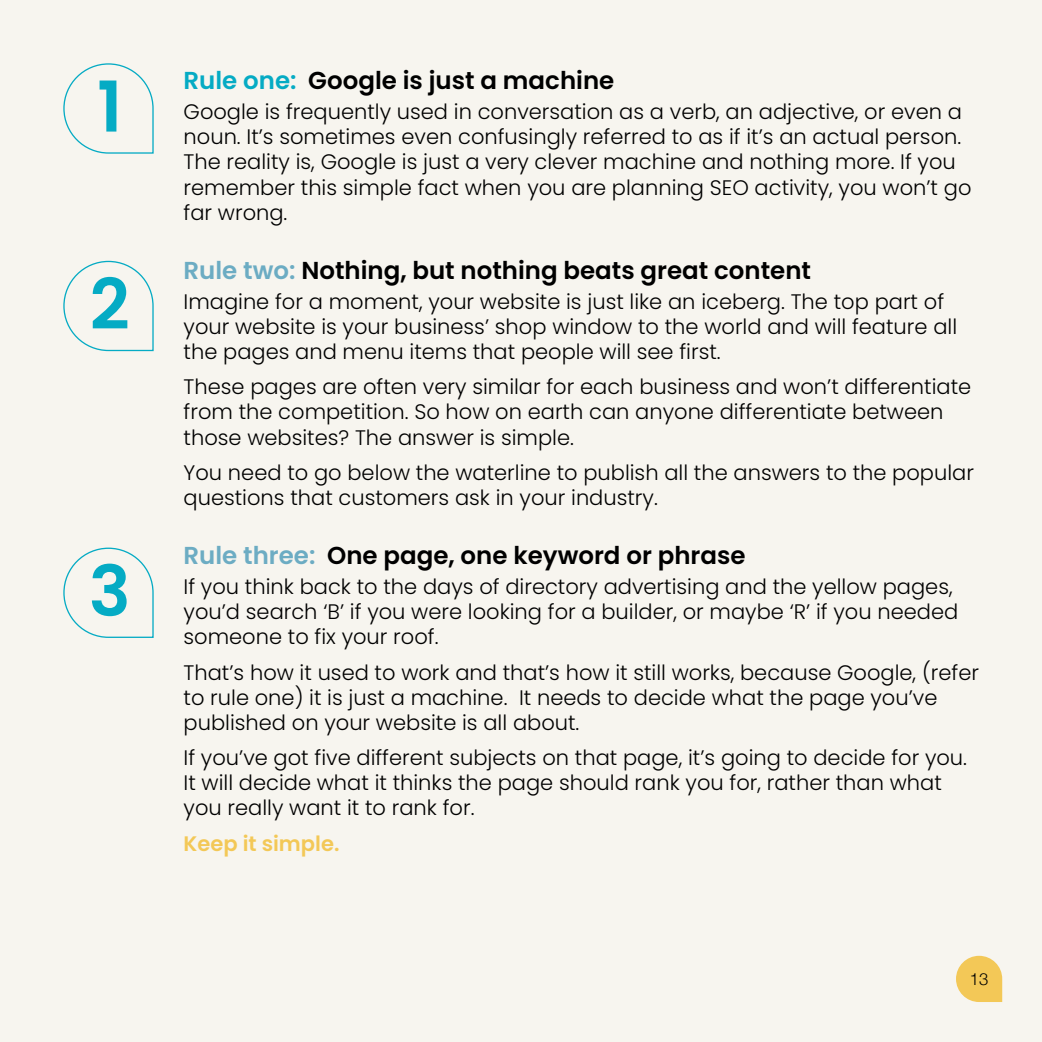
<style>
.page{position:relative;width:1042px;height:1042px;background:#f7f5ef}
.page>*{position:absolute;margin:0;border:0;box-sizing:border-box;transform-origin:0 0}
.t1{font:600 70px "Poppins";color:#05abc4}
.t2{font:600 24.5px "Poppins";color:#000}
.t3{font:300 21px/25.2px "Poppins";color:#000}
.t4{font:600 21px "Poppins";color:#f3c857}
.t5{font:300 16.62px "Helvetica Neue";color:#000}
.s1{color:#05abc4}
.s2{color:#6cacc3}
</style>
<div class="page">
<svg style="left:956px;top:956px;width:46px;height:46px;background:#f3cf6e"></svg>
<svg style="left:63px;top:63px;width:91px;height:91px"></svg>
<svg style="left:63px;top:260px;width:91px;height:92px"></svg>
<svg style="left:63px;top:547px;width:91px;height:91px"></svg>
<h1 class="t1" style="left:97px;top:66px;width:27px">1</h1>
<p class="t2" style="left:184px;top:66px;width:432px"><span class="s1">Rule one:</span> Google is just a machine</p>
<p class="t3" style="left:184px;top:99px;width:789px">Google is frequently used in conversation as a verb, an adjective, or even a noun. It’s sometimes even confusingly referred to as if it’s an actual person.<br>The reality is, Google is just a very clever machine and nothing more. If you remember this simple fact when you are planning SEO activity, you won’t go far wrong.</p>
<p class="t2" style="left:184px;top:256px;width:629px"><span class="s2">Rule two:</span> Nothing, but nothing beats great content</p>
<p class="t3" style="left:184px;top:289px;width:775px">Imagine for a moment, your website is just like an iceberg. The top part of your website is your business’ shop window to the world and will feature all the pages and menu items that people will see first.</p>
<p class="t3" style="left:184px;top:374px;width:789px">These pages are often very similar for each business and won’t differentiate from the competition. So how on earth can anyone differentiate between those websites? The answer is simple.</p>
<p class="t3" style="left:184px;top:460px;width:792px">You need to go below the waterline to publish all the answers to the popular questions that customers ask in your industry.</p>
<p class="t2" style="left:184px;top:541px;width:563px"><span class="s2">Rule three:</span> One page, one keyword or phrase</p>
<p class="t3" style="left:184px;top:574px;width:776px">If you think back to the days of directory advertising and the yellow pages, you’d search ‘B’ if you were looking for a builder, or maybe ‘R’ if you needed someone to fix your roof.</p>
<p class="t3" style="left:184px;top:660px;width:797px">That’s how it used to work and that’s how it still works, because Google, (refer to rule one) it is just a machine. It needs to decide what the page you’ve published on your website is all about.</p>
<p class="t3" style="left:184px;top:745px;width:785px">If you’ve got five different subjects on that page, it’s going to decide for you.<br>It will decide what it thinks the page should rank you for, rather than what you really want it to rank for.</p>
<p class="t4" style="left:184px;top:831px;width:157px">Keep it simple.</p>
<h1 class="t1" style="left:90px;top:264px;width:42px">2</h1>
<h1 class="t1" style="left:89px;top:551px;width:43px">3</h1>
<p class="t5" style="left:970px;top:965px;width:20px">13</p>
</div>
